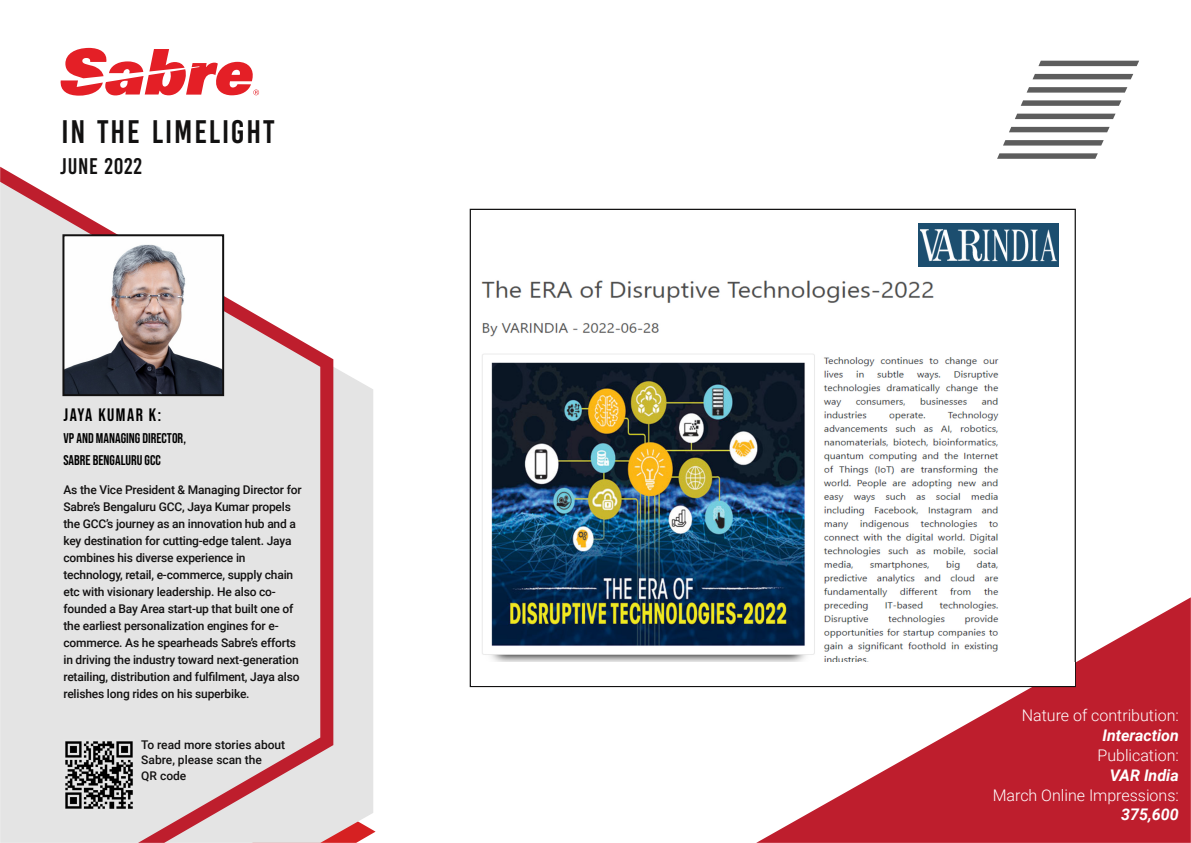
<style>
.page{position:relative;width:1191px;height:843px;background:#fff}
.page>*{position:absolute;margin:0;border:0;box-sizing:border-box;transform-origin:0 0}
.t1{font:32.5px "Bebas Kai";letter-spacing:.055em;color:#121111}
.t2{font:22.6px "Bebas Kai";letter-spacing:.03em;color:#121111}
.t3{font:17.9px "Bebas Neue";letter-spacing:.085em;color:#000}
.t4{font:300 16px "Roboto";color:#fff}
.t5{font:italic 700 16px "Roboto";color:#fff}
.t6{font:14px/21.5px "Bebas Neue";color:#000}
.t7{font:500 12px/17px "Roboto";letter-spacing:-.015em;color:#121111}
</style>
<div class="page">
<svg style="left:333px;top:359px;width:40px;height:483px;fill:#e4e4e4"></svg>
<svg style="left:0;top:167px;width:333px;height:675px;fill:#e4e4e4"></svg>
<img style="left:481px;top:266px;width:528px;height:396px">
<img style="left:63px;top:738px;width:71px;height:71px">
<img style="left:65px;top:237px;width:156px;height:156px">
<div style="left:62px;top:234px;width:162px;height:162px;border:2px solid #121111"></div>
<svg style="left:60px;top:48px;width:199px;height:48px"></svg>
<svg style="left:1038px;top:61px;width:101px;height:5px"></svg>
<svg style="left:1032px;top:74px;width:101px;height:5px"></svg>
<svg style="left:1027px;top:87px;width:100px;height:6px"></svg>
<svg style="left:1021px;top:100px;width:100px;height:6px"></svg>
<svg style="left:1015px;top:114px;width:100px;height:5px"></svg>
<svg style="left:1009px;top:127px;width:101px;height:5px"></svg>
<svg style="left:1003px;top:140px;width:101px;height:5px"></svg>
<svg style="left:997px;top:153px;width:101px;height:6px"></svg>
<svg style="left:756px;top:597px;width:435px;height:245px;fill:#be1e2d"></svg>
<img style="left:919px;top:224px;width:139px;height:42px">
<div style="left:472px;top:662px;width:603px;height:23px;background:#fff"></div>
<h1 class="t1" style="left:62px;top:119px;width:214px">IN THE LIMELIGHT</h1>
<h2 class="t2" style="left:60px;top:157px;width:83px">JUNE 2022</h2>
<h3 class="t3" style="left:63px;top:405px;width:99px">JAYA KUMAR K:</h3>
<p class="t6" style="left:63px;top:428px;width:124px">VP AND MANAGING DIRECTOR,<br>SABRE BENGALURU GCC</p>
<p class="t7" style="left:63px;top:481px;width:240px">As the Vice President &amp; Managing Director for Sabre’s Bengaluru GCC, Jaya Kumar propels the GCC’s journey as an innovation hub and a key destination for cutting-edge talent. Jaya combines his diverse experience in technology, retail, e-commerce, supply chain etc with visionary leadership. He also co&shy;founded a Bay Area start-up that built one of the earliest personalization engines for e&shy;commerce. As he spearheads Sabre’s efforts in driving the industry toward next-generation retailing, distribution and fulfilment, Jaya also relishes long rides on his superbike.</p>
<p class="t7" style="left:141px;top:738px;width:145px;line-height:15px">To read more stories about<br>Sabre, please scan the<br>QR code</p>
<h3 class="t4" style="left:1022px;top:708px;width:158px">Nature of contribution:</h3>
<h3 class="t5" style="left:1102px;top:728px;width:78px">Interaction</h3>
<h3 class="t4" style="left:1097px;top:748px;width:83px">Publication:</h3>
<h3 class="t5" style="left:1110px;top:768px;width:70px">VAR India</h3>
<h3 class="t4" style="left:993px;top:788px;width:188px">March Online Impressions:</h3>
<h3 class="t5" style="left:1121px;top:808px;width:59px">375,600</h3>
</div>
